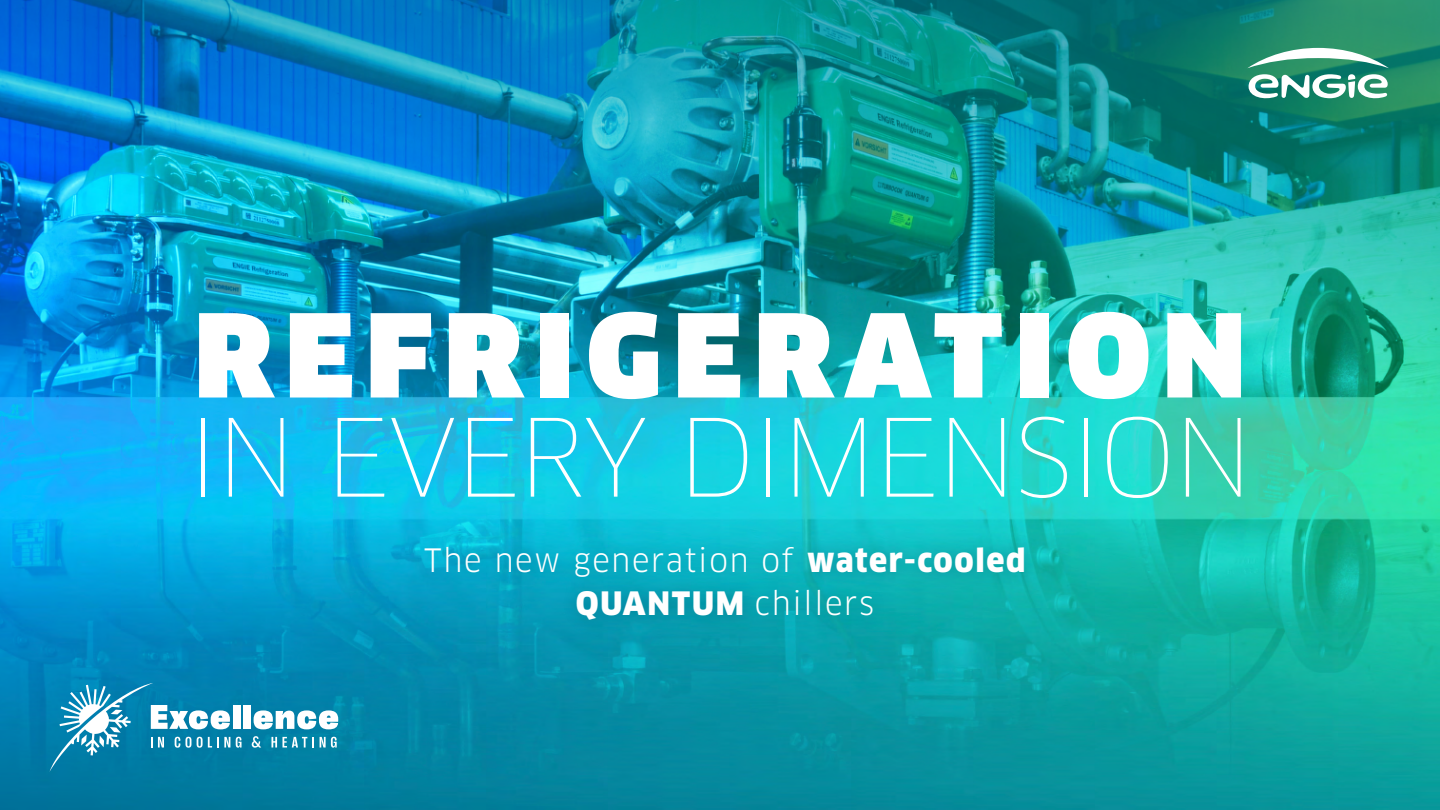
<style>
.page{position:relative;width:1440px;height:810px;background:#fff}
.page>*{position:absolute;margin:0;border:0;box-sizing:border-box;transform-origin:0 0}
.t1{font:900 112.5px "Clan Pro";letter-spacing:.105em;color:#fff}
.t2{font:100 105px "Clan Pro";letter-spacing:-.03em;color:#fff}
.t3{font:31.5px/43.5px "Clan Pro";letter-spacing:.055em;color:#fff;text-align:center}
.s1{font-weight:900}
</style>
<div class="page">
<img style="left:0;top:0;width:1440px;height:810px">
<svg style="left:1247px;top:48px;width:142px;height:20px"></svg>
<svg style="left:1249px;top:74px;width:139px;height:27px"></svg>
<div style="left:233px;top:705px;width:7px;height:24px;background:#fff"></div>
<div style="left:243px;top:705px;width:8px;height:24px;background:#fff"></div>
<svg style="left:254px;top:710px;width:84px;height:19px"></svg>
<svg style="left:271px;top:737px;width:43px;height:11px"></svg>
<svg style="left:320px;top:737px;width:17px;height:11px"></svg>
<svg style="left:49px;top:683px;width:181px;height:89px"></svg>
<svg style="left:236px;top:737px;width:6px;height:11px"></svg>
<svg style="left:252px;top:736px;width:9px;height:12px"></svg>
<div style="left:411px;top:532px;width:631px;height:104px;background:#003c56;opacity:.32"></div>
<h1 class="t1" style="left:195px;top:290px;width:1052px">REFRIGERATION</h1>
<h2 class="t2" style="left:186px;top:395px;width:1069px">IN EVERY DIMENSION</h2>
<p class="t3" style="left:424px;top:538px;width:603px">The new generation of <span class="s1">water-cooled<br>QUANTUM</span> chillers</p>
</div>
